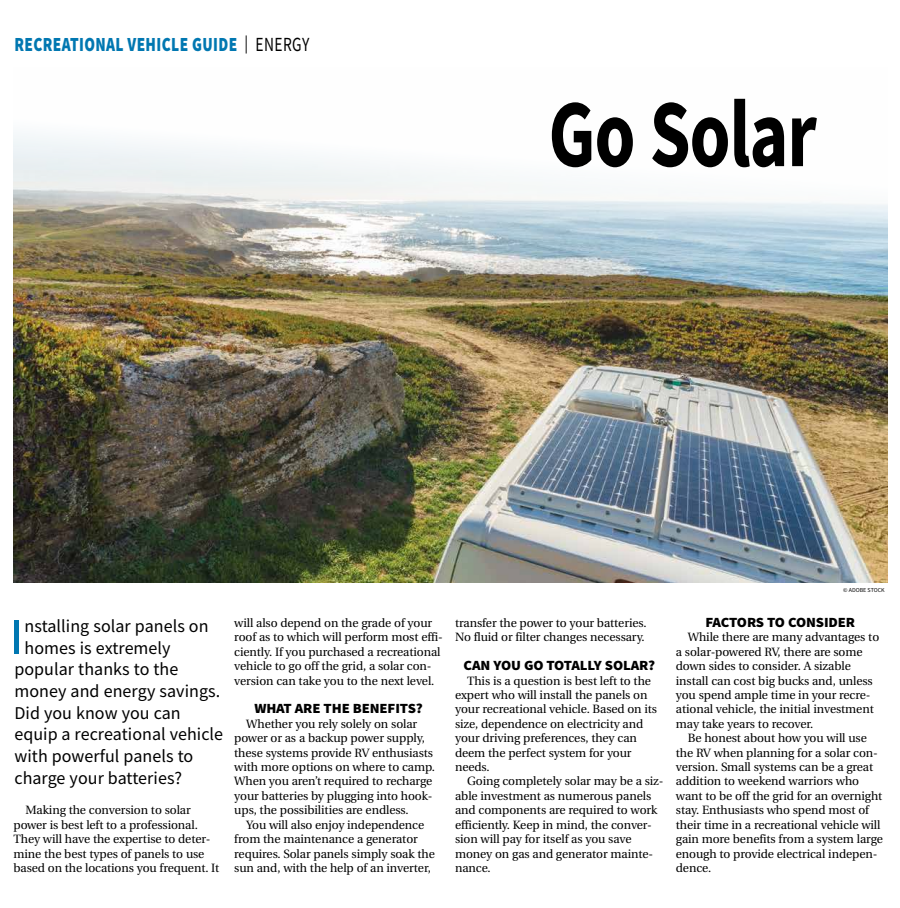
<style>
.page{position:relative;width:900px;height:908px;background:#fff}
.page>*{position:absolute;margin:0;border:0;box-sizing:border-box;transform-origin:0 0}
.t1{font:700 96px "Source Sans Pro";letter-spacing:-.015em;color:#000;scale:.77 1}
.t2{font:50.9px "Source Sans Pro";color:#0077b1;scale:1.1 1}
.t3{font:900 20px "Source Sans Pro";letter-spacing:.025em;color:#0077b1;scale:.77 1}
.t4{font:18px "Source Sans Pro";letter-spacing:.005em;color:#000}
.t5{font:900 14px "Source Sans Pro";letter-spacing:-.01em;color:#000;scale:1.05 1}
.t6{font:12px/14.4px "Utopia";letter-spacing:-.01em;color:#000}
.t7{font:6px "Source Sans Pro";color:#000}
.s1{font-weight:400;font-size:18px;color:#000}
.s2{font-weight:400;color:#000}
</style>
<div class="page">
<img style="left:14px;top:134px;width:873px;height:448px">
<h3 class="t3" style="left:14px;top:31px;width:385px">RECREATIONAL VEHICLE GUIDE <span class="s1">|</span> <span class="s2">ENERGY</span></h3>
<h1 class="t1" style="left:548px;top:69px;width:350px">Go Solar</h1>
<h2 class="t2" style="left:9px;top:604px;width:15px">I</h2>
<h3 class="t4" style="left:25px;top:614px;width:186px">nstalling solar panels on</h3>
<h3 class="t4" style="left:25px;top:636px;width:148px">homes is extremely</h3>
<h3 class="t4" style="left:14px;top:657px;width:166px">popular thanks to the</h3>
<h3 class="t4" style="left:14px;top:679px;width:207px">money and energy savings.</h3>
<h3 class="t4" style="left:14px;top:701px;width:168px">Did you know you can</h3>
<h3 class="t4" style="left:14px;top:722px;width:210px">equip a recreational vehicle</h3>
<h3 class="t4" style="left:14px;top:744px;width:180px">with powerful panels to</h3>
<h3 class="t4" style="left:14px;top:765px;width:169px">charge your batteries?</h3>
<p class="t6" style="left:14px;top:803px;width:207px;text-indent:12px">Making the conversion to solar power is best left to a professional.<br>They will have the expertise to deter&shy;mine the best types of panels to use based on the locations you frequent. It</p>
<p class="t6" style="left:234px;top:615px;width:210px">will also depend on the grade of your roof as to which will perform most effi&shy;ciently. If you purchased a recreational vehicle to go off the grid, a solar con&shy;version can take you to the next level.</p>
<p class="t5" style="left:254px;top:698px;width:162px">WHAT ARE THE BENEFITS?</p>
<p class="t6" style="left:234px;top:716px;width:202px;text-indent:12px">Whether you rely solely on solar power or as a backup power supply, these systems provide RV enthusiasts with more options on where to camp.<br>When you aren’t required to recharge your batteries by plugging into hook&shy;ups, the possibilities are endless.</p>
<p class="t6" style="left:234px;top:817px;width:202px;text-indent:12px">You will also enjoy independence from the maintenance a generator requires. Solar panels simply soak the sun and, with the help of an inverter,</p>
<p class="t6" style="left:455px;top:615px;width:193px">transfer the power to your batteries.<br>No fluid or filter changes necessary.</p>
<p class="t5" style="left:464px;top:655px;width:184px">CAN YOU GO TOTALLY SOLAR?</p>
<p class="t6" style="left:455px;top:673px;width:204px;text-indent:12px">This is a question is best left to the expert who will install the panels on your recreational vehicle. Based on its size, dependence on electricity and your driving preferences, they can deem the perfect system for your needs.</p>
<p class="t6" style="left:455px;top:774px;width:210px;text-indent:12px">Going completely solar may be a siz&shy;able investment as numerous panels and components are required to work efficiently. Keep in mind, the conver&shy;sion will pay for itself as you save money on gas and generator mainte&shy;nance.</p>
<p class="t7" style="left:843px;top:586px;width:43px">© ADOBE STOCK</p>
<p class="t5" style="left:705px;top:612px;width:144px">FACTORS TO CONSIDER</p>
<p class="t6" style="left:676px;top:630px;width:205px;text-indent:12px">While there are many advantages to a solar-powered RV, there are some down sides to consider. A sizable install can cost big bucks and, unless you spend ample time in your recre&shy;ational vehicle, the initial investment may take years to recover.</p>
<p class="t6" style="left:676px;top:731px;width:209px;text-indent:12px">Be honest about how you will use the RV when planning for a solar con&shy;version. Small systems can be a great addition to weekend warriors who want to be off the grid for an overnight stay. Enthusiasts who spend most of their time in a recreational vehicle will gain more benefits from a system large enough to provide electrical indepen&shy;dence.</p>
</div>
